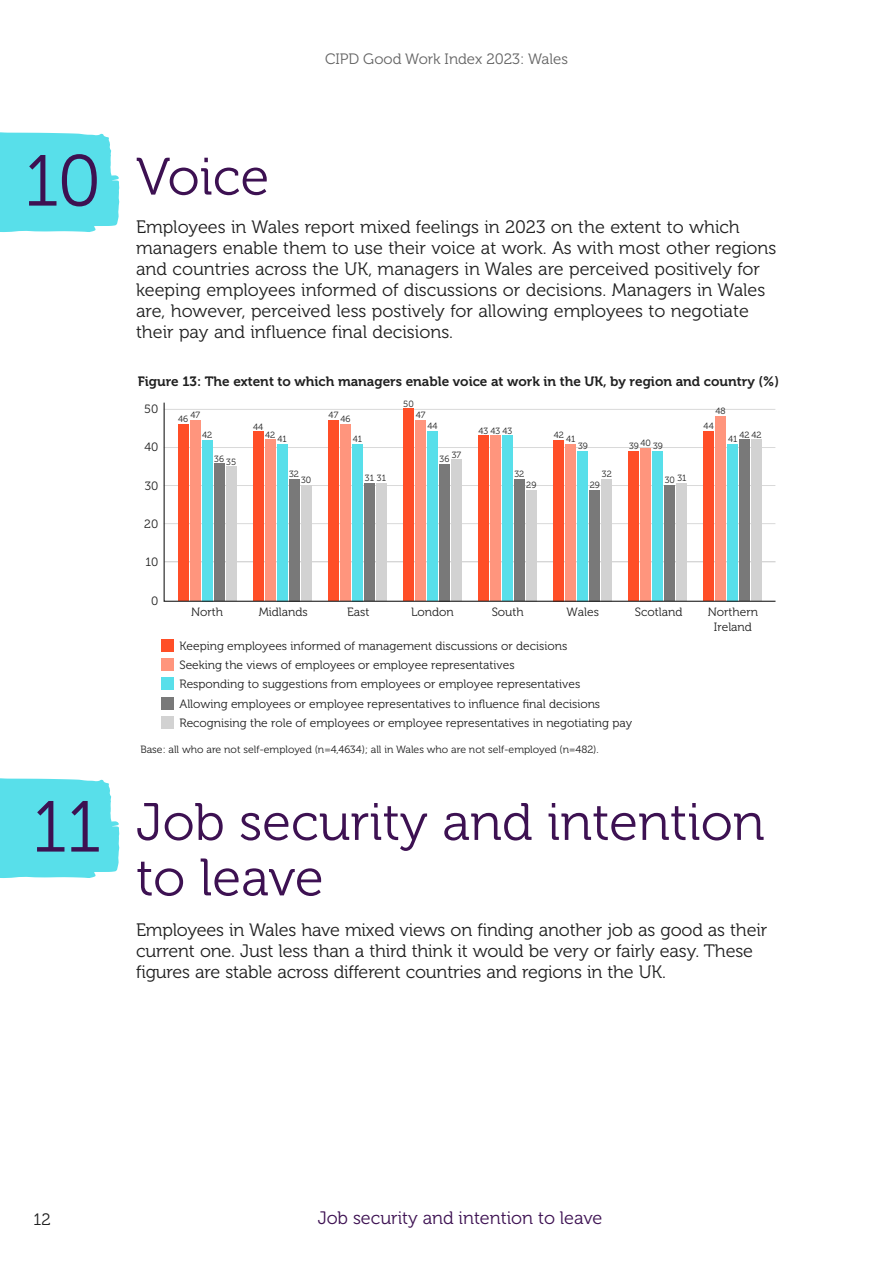
<style>
.page{position:relative;width:893px;height:1263px;background:#fff}
.page>*{position:absolute;margin:0;border:0;box-sizing:border-box;transform-origin:0 0}
.t1{font:72px "Museo 300";color:#3d1152}
.t2{font:52.5px/55.5px "Museo 300";color:#3d1152}
.B_body{font:18px/21px "Museo 300";color:#202020}
.t3{font:18px "Museo 300";color:#3d1152}
.t4{font:16.5px "Museo 300";color:#202020}
.t5{font:15px "Museo 300";color:#636363}
.t6{font:13.5px "Museo 700";color:#202020}
.t7{font:12px/19.2px "Museo 300";color:#202020}
.t8{font:10.5px "Museo 300";color:#1f1f1f}
.t9{font:9px "Museo 300";color:#202020}
</style>
<div class="page">
<div style="left:161px;top:639px;width:12px;height:13px;background:#ff4e27"></div>
<div style="left:161px;top:658px;width:12px;height:13px;background:#ff957d"></div>
<div style="left:161px;top:678px;width:12px;height:12px;background:#58dfea"></div>
<div style="left:161px;top:697px;width:12px;height:12px;background:#797979"></div>
<div style="left:161px;top:716px;width:12px;height:12px;background:#d2d2d2"></div>
<svg style="left:163px;top:402px;width:613px;height:200px"></svg>
<svg style="left:0;top:132px;width:120px;height:100px;background:#62e1eb"></svg>
<svg style="left:0;top:778px;width:120px;height:100px;background:#62e1eb"></svg>
<p class="t1" style="left:24px;top:142px;width:78px">10</p>
<p class="t1" style="left:32px;top:788px;width:70px">11</p>
<p class="t5" style="left:325px;top:51px;width:244px">CIPD Good Work Index 2023: Wales</p>
<p class="t2" style="left:136px;top:150px;width:135px">Voice</p>
<p class="B_body" style="left:136px;top:216px;width:642px">Employees in Wales report mixed feelings in 2023 on the extent to which managers enable them to use their voice at work. As with most other regions and countries across the UK, managers in Wales are perceived positively for keeping employees informed of discussions or decisions. Managers in Wales are, however, perceived less postively for allowing employees to negotiate their pay and influence final decisions.</p>
<p class="t6" style="left:138px;top:374px;width:643px">Figure 13: The extent to which managers enable voice at work in the UK, by region and country (%)</p>
<p class="t7" style="left:144px;top:400px;width:16px">50</p>
<p class="t7" style="left:144px;top:438px;width:15px">40</p>
<p class="t7" style="left:145px;top:476px;width:15px">30</p>
<p class="t7" style="left:144px;top:514px;width:15px">20</p>
<p class="t7" style="left:145px;top:553px;width:14px">10</p>
<p class="t7" style="left:151px;top:592px;width:9px">0</p>
<p class="t9" style="left:178px;top:412px;width:23px">46 47</p>
<p class="t9" style="left:202px;top:430px;width:12px">42</p>
<p class="t9" style="left:253px;top:422px;width:12px">44</p>
<p class="t9" style="left:265px;top:430px;width:12px">42</p>
<p class="t9" style="left:277px;top:434px;width:11px">41</p>
<p class="t9" style="left:329px;top:412px;width:23px">47 46</p>
<p class="t9" style="left:353px;top:434px;width:11px">41</p>
<p class="t9" style="left:403px;top:399px;width:12px">50</p>
<p class="t9" style="left:416px;top:410px;width:11px">47</p>
<p class="t9" style="left:427px;top:421px;width:12px">44</p>
<p class="t9" style="left:478px;top:426px;width:35px">43 43 43</p>
<p class="t9" style="left:715px;top:406px;width:12px">48</p>
<p class="t9" style="left:554px;top:430px;width:12px">42</p>
<p class="t9" style="left:566px;top:434px;width:11px">41</p>
<p class="t9" style="left:578px;top:441px;width:11px">39</p>
<p class="t9" style="left:629px;top:441px;width:35px">39 40 39</p>
<p class="t9" style="left:704px;top:421px;width:12px">44</p>
<p class="t9" style="left:740px;top:430px;width:24px">42 42</p>
<p class="t9" style="left:728px;top:434px;width:11px">41</p>
<p class="t9" style="left:214px;top:455px;width:23px">36 35</p>
<p class="t9" style="left:452px;top:450px;width:11px">37</p>
<p class="t9" style="left:440px;top:454px;width:11px">36</p>
<p class="t9" style="left:289px;top:469px;width:11px">32</p>
<p class="t9" style="left:301px;top:475px;width:12px">30</p>
<p class="t9" style="left:365px;top:473px;width:23px">31 31</p>
<p class="t9" style="left:514px;top:469px;width:11px">32</p>
<p class="t9" style="left:526px;top:480px;width:12px">29</p>
<p class="t9" style="left:602px;top:469px;width:11px">32</p>
<p class="t9" style="left:590px;top:480px;width:12px">29</p>
<p class="t9" style="left:665px;top:474px;width:23px">30 31</p>
<p class="t7" style="left:191px;top:603px;width:34px">North</p>
<p class="t7" style="left:259px;top:603px;width:51px">Midlands</p>
<p class="t7" style="left:347px;top:603px;width:24px">East</p>
<p class="t7" style="left:411px;top:603px;width:44px">London</p>
<p class="t7" style="left:492px;top:603px;width:34px">South</p>
<p class="t7" style="left:567px;top:603px;width:34px">Wales</p>
<p class="t7" style="left:635px;top:603px;width:49px">Scotland</p>
<p class="t7" style="left:708px;top:605px;width:52px;line-height:14.4px;text-align:center">Northern<br>Ireland</p>
<p class="t7" style="left:179px;top:637px;width:454px">Keeping employees informed of management discussions or decisions<br>Seeking the views of employees or employee representatives<br>Responding to suggestions from employees or employee representatives<br>Allowing employees or employee representatives to influence final decisions Recognising the role of employees or employee representatives in negotiating pay</p>
<p class="t8" style="left:140px;top:743px;width:460px">Base: all who are not self-employed (n=4,4634); all in Wales who are not self-employed (n=482).</p>
<p class="t2" style="left:136px;top:795px;width:630px">Job security and intention to leave</p>
<p class="B_body" style="left:136px;top:920px;width:633px">Employees in Wales have mixed views on finding another job as good as their current one. Just less than a third think it would be very or fairly easy. These figures are stable across different countries and regions in the UK.</p>
<p class="t4" style="left:34px;top:1210px;width:19px">12</p>
<p class="t3" style="left:318px;top:1208px;width:286px">Job security and intention to leave</p>
</div>
